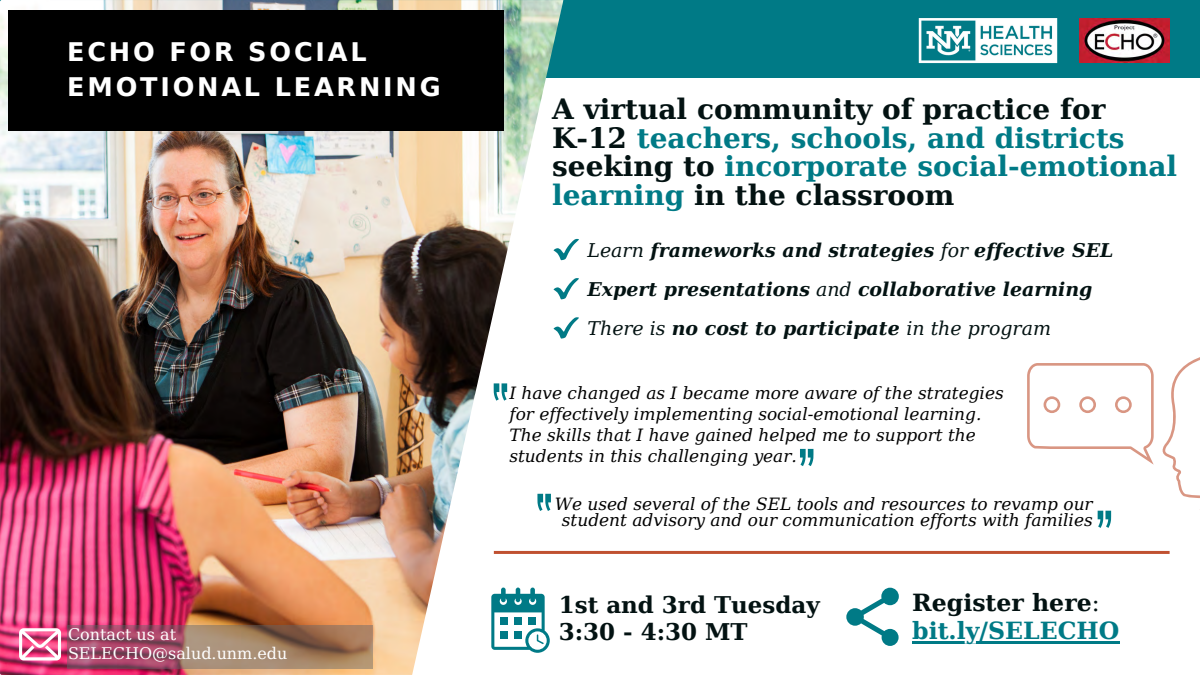
<style>
.page{position:relative;width:1200px;height:675px;background:#fff}
.page>*{position:absolute;margin:0;border:0;box-sizing:border-box;transform-origin:0 0}
.t1{font:700 28px/28.5px "DejaVu Serif";color:#007a86}
.t2{font:700 28px "DejaVu Serif";color:#031212}
.t3{font:700 25.6px/35.2px "DejaVu Sans";letter-spacing:.11em;color:#fff}
.t4{font:700 23.6px "DejaVu Serif";color:#007a86}
.t5{font:700 23.6px "DejaVu Serif";color:#031212}
.t6{font:700 23px "DejaVu Serif";color:#031212}
.t7{font:italic 700 19px "DejaVu Serif";color:#031212}
.t8{font:italic 19px "DejaVu Serif";color:#031212}
.t9{font:italic 17px/21px "DejaVu Serif";color:#000;text-align:center}
.t10{font:16px "DejaVu Serif";color:#fff}
.s1{color:#031212}
.s2{font-weight:400}
.s3{font-weight:700}
</style>
<div class="page">
<div style="left:0;top:0;width:1200px;height:78px;background:#007a86"></div>
<img style="left:0;top:0;width:563px;height:675px">
<div style="left:9px;top:10px;width:495px;height:120px;background:#000"></div>
<hr style="left:494px;top:551px;width:676px;height:3px;background:#c05131">
<img style="left:918px;top:18px;width:140px;height:46px">
<img style="left:1080px;top:19px;width:90px;height:44px">
<svg style="left:846px;top:588px;width:53px;height:58px"></svg>
<svg style="left:491px;top:588px;width:59px;height:65px"></svg>
<svg style="left:19px;top:628px;width:42px;height:32px"></svg>
<svg style="left:68px;top:626px;width:305px;height:43px;background:#9e6a64"></svg>
<svg style="left:553px;top:239px;width:26px;height:21px"></svg>
<svg style="left:553px;top:278px;width:26px;height:22px"></svg>
<svg style="left:553px;top:317px;width:26px;height:22px"></svg>
<svg style="left:800px;top:449px;width:13px;height:17px"></svg>
<hr style="left:912px;top:641px;width:207px;height:2px;background:#007a86">
<svg style="left:494px;top:383px;width:13px;height:18px"></svg>
<svg style="left:538px;top:494px;width:13px;height:17px"></svg>
<svg style="left:1027px;top:357px;width:173px;height:171px"></svg>
<p class="t3" style="left:67px;top:35px;width:375px">ECHO FOR SOCIAL<br>EMOTIONAL LEARNING</p>
<p class="t10" style="left:68px;top:625px;width:110px">Contact us at</p>
<p class="t10" style="left:68px;top:644px;width:221px">SELECHO@salud.unm.edu</p>
<p class="t2" style="left:552px;top:93px;width:555px">A virtual community of practice for</p>
<p class="t1" style="left:552px;top:123px;width:626px"><span class="s1">K-12</span> teachers, schools, and districts <span class="s1">seeking to</span> incorporate social-emotional learning <span class="s1">in the classroom</span></p>
<p class="t7" style="left:587px;top:239px;width:528px"><span class="s2">Learn</span> frameworks and strategies <span class="s2">for</span> effective SEL</p>
<p class="t7" style="left:587px;top:278px;width:507px">Expert presentations <span class="s2">and</span> collaborative learning</p>
<p class="t8" style="left:587px;top:317px;width:465px">There is <span class="s3">no cost to participate</span> in the program</p>
<p class="t9" style="left:509px;top:383px;width:496px;text-align:left">I have changed as I became more aware of the strategies for effectively implementing social-emotional learning.<br>The skills that I have gained helped me to support the students in this challenging year.</p>
<p class="t9" style="left:555px;top:496px;width:540px;line-height:16.5px">We used several of the SEL tools and resources to revamp our student advisory and our communication efforts with families</p>
<p class="t6" style="left:559px;top:591px;width:262px">1st and 3rd Tuesday</p>
<p class="t6" style="left:559px;top:619px;width:190px">3:30 - 4:30 MT</p>
<p class="t5" style="left:912px;top:589px;width:189px">Register here<span class="s2">:</span></p>
<p class="t4" style="left:912px;top:617px;width:209px">bit.ly/SELECHO</p>
</div>
